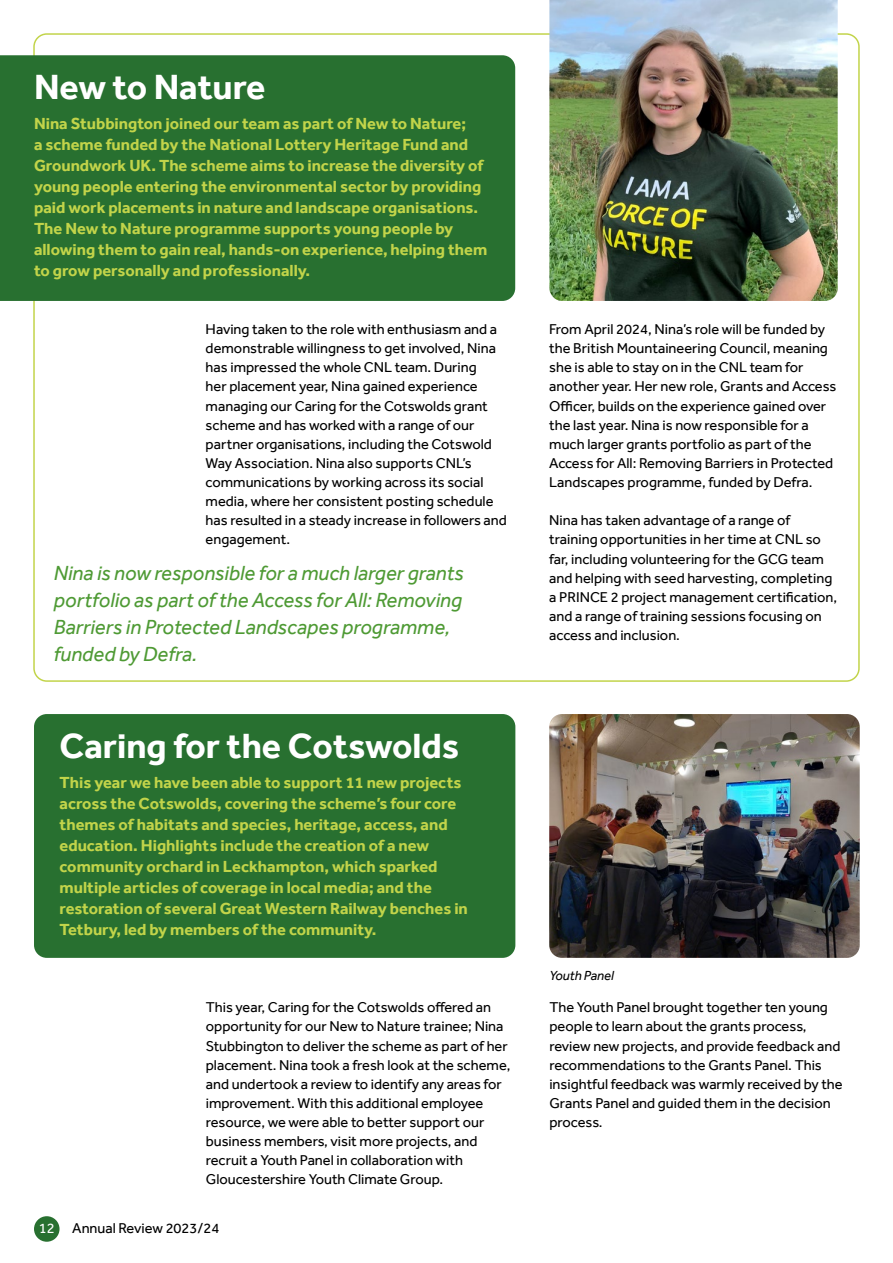
<style>
.page{position:relative;width:893px;height:1263px;background:#fff}
.page>*{position:absolute;margin:0;border:0;box-sizing:border-box;transform-origin:0 0}
.t1{font:700 36px "Effra";color:#fff}
.t2{font:italic 21px/27px "Effra";color:#4e9a34}
.t3{font:700 16.5px/21px "Effra";color:#c2d44a}
.t4{font:14.7px/19.2px "Effra";color:#000}
.t5{font:italic 13.5px "Effra";color:#000}
.s1{color:#fff}
</style>
<div class="page">
<div style="left:34px;top:1216px;width:26px;height:26px;background:#287030;border-radius:50%"></div>
<img style="left:549px;top:714px;width:311px;height:244px">
<div style="left:0;top:55px;width:515px;height:246px;background:#287030"></div>
<img style="left:549px;top:0;width:289px;height:301px">
<div style="left:34px;top:714px;width:481px;height:244px;background:#287030;border-radius:13px"></div>
<h1 class="t1" style="left:34px;top:66px;width:233px">New to Nature</h1>
<p class="t3" style="left:34px;top:113px;width:455px">Nina Stubbington joined our team as part of New to Nature;<br>a scheme funded by the National Lottery Heritage Fund and Groundwork UK. The scheme aims to increase the diversity of young people entering the environmental sector by providing paid work placements in nature and landscape organisations.<br>The New to Nature programme supports young people by allowing them to gain real, hands-on experience, helping them to grow personally and professionally.</p>
<p class="t4" style="left:206px;top:319px;width:303px">Having taken to the role with enthusiasm and a demonstrable willingness to get involved, Nina has impressed the whole CNL team. During<br>her placement year, Nina gained experience managing our Caring for the Cotswolds grant scheme and has worked with a range of our partner organisations, including the Cotswold Way Association. Nina also supports CNL’s communications by working across its social media, where her consistent posting schedule has resulted in a steady increase in followers and engagement.</p>
<p class="t4" style="left:549px;top:319px;width:289px">From April 2024, Nina’s role will be funded by the British Mountaineering Council, meaning she is able to stay on in the CNL team for another year. Her new role, Grants and Access Officer, builds on the experience gained over the last year. Nina is now responsible for a much larger grants portfolio as part of the Access for All: Removing Barriers in Protected Landscapes programme, funded by Defra.</p>
<p class="t4" style="left:549px;top:511px;width:290px">Nina has taken advantage of a range of training opportunities in her time at CNL so far, including volunteering for the GCG team and helping with seed harvesting, completing a PRINCE 2 project management certification, and a range of training sessions focusing on access and inclusion.</p>
<h2 class="t2" style="left:54px;top:559px;width:412px">Nina is now responsible for a much larger grants portfolio as part of the Access for All: Removing Barriers in Protected Landscapes programme, funded by Defra.</h2>
<h1 class="t1" style="left:60px;top:725px;width:401px">Caring for the Cotswolds</h1>
<p class="t3" style="left:60px;top:771px;width:410px">This year we have been able to support 11 new projects across the Cotswolds, covering the scheme’s four core themes of habitats and species, heritage, access, and education. Highlights include the creation of a new community orchard in Leckhampton, which sparked multiple articles of coverage in local media; and the restoration of several Great Western Railway benches in Tetbury, led by members of the community.</p>
<p class="t5" style="left:549px;top:967px;width:66px">Youth Panel</p>
<p class="t4" style="left:206px;top:997px;width:306px">This year, Caring for the Cotswolds offered an opportunity for our New to Nature trainee; Nina Stubbington to deliver the scheme as part of her placement. Nina took a fresh look at the scheme, and undertook a review to identify any areas for improvement. With this additional employee resource, we were able to better support our business members, visit more projects, and recruit a Youth Panel in collaboration with Gloucestershire Youth Climate Group.</p>
<p class="t4" style="left:549px;top:998px;width:295px">The Youth Panel brought together ten young people to learn about the grants process, review new projects, and provide feedback and recommendations to the Grants Panel. This insightful feedback was warmly received by the Grants Panel and guided them in the decision process.</p>
<p class="t4" style="left:39px;top:1218px;width:182px"><span class="s1">12</span> Annual Review 2023/24</p>
</div>
